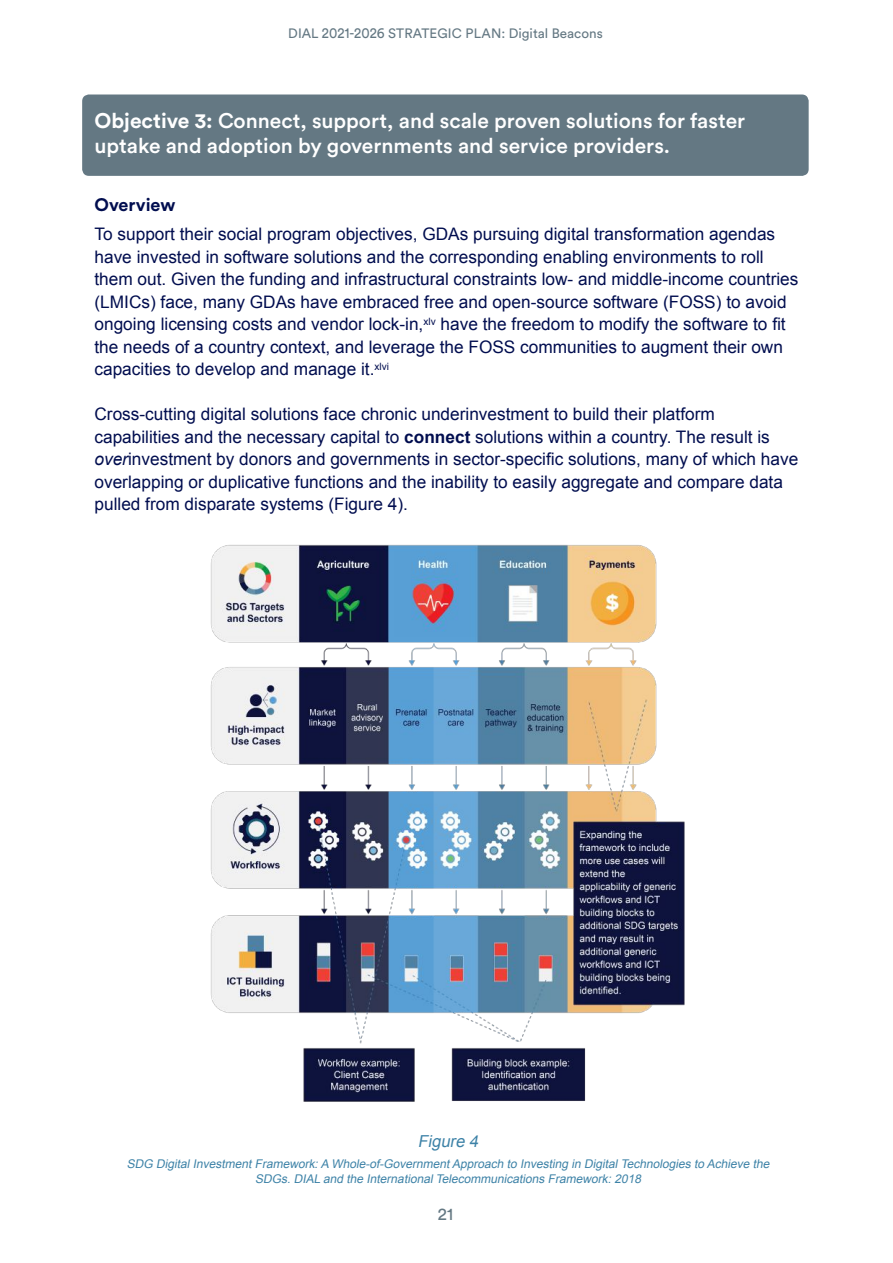
<style>
.page{position:relative;width:893px;height:1263px;background:#fff}
.page>*{position:absolute;margin:0;border:0;box-sizing:border-box;transform-origin:0 0}
.t1{font:500 21px/25px "Circular Std";color:#fff}
.t2{font:700 18px "Circular Std";color:#010d4f}
.t3{font:17.25px/22.5px "Arial";color:#010d4f}
.t4{font:17.25px "Circular Std";color:#647883}
.Figure_caption{font:italic 16.5px "Arial";color:#3d82a7}
.t5{font:13.5px "Circular Std";color:#647883}
.Figure_caption-2{font:italic 12px/14.4px "Arial";color:#3d82a7;text-align:center}
.s1{font-size:14.85px}
.s2{font-weight:700}
.s3{font-style:italic}
.s4{font-style:inherit}
</style>
<div class="page">
<div style="left:82px;top:94px;width:727px;height:82px;background:#647883;border-radius:7px"></div>
<img style="left:210px;top:544px;width:475px;height:558px">
<p class="t5" style="left:288px;top:25px;width:316px">DIAL <span class="s1">2021-2026</span> STRATEGIC PLAN: Digital Beacons</p>
<p class="t1" style="left:94px;top:108px;width:652px"><span class="s2">Objective 3:</span> Connect, support, and scale proven solutions for faster uptake and adoption by governments and service providers.</p>
<p class="t2" style="left:94px;top:193px;width:82px">Overview</p>
<p class="t3" style="left:94px;top:223px;width:705px">To support their social program objectives, GDAs pursuing digital transformation agendas have invested in software solutions and the corresponding enabling environments to roll them out. Given the funding and infrastructural constraints low- and middle-income countries (LMICs) face, many GDAs have embraced free and open-source software (FOSS) to avoid ongoing licensing costs and vendor lock-in,<sup>xlv</sup> have the freedom to modify the software to fit the needs of a country context, and leverage the FOSS communities to augment their own capacities to develop and manage it.<sup>xlvi</sup></p>
<p class="t3" style="left:94px;top:403px;width:705px">Cross-cutting digital solutions face chronic underinvestment to build their platform capabilities and the necessary capital to <span class="s2">connect</span> solutions within a country. The result is <span class="s3">over</span>investment by donors and governments in sector-specific solutions, many of which have overlapping or duplicative functions and the inability to easily aggregate and compare data pulled from disparate systems (Figure 4)<span class="s4">.</span></p>
<p class="Figure_caption" style="left:418px;top:1130px;width:66px">Figure 4</p>
<p class="Figure_caption-2" style="left:127px;top:1157px;width:647px">SDG DigitalInvestmentFramework<span class="s4">:</span> A Whole-of-GovernmentApproach to Investing in Digital Technologies to Achieve the<br>SDGs.DIAL and the International Telecommunications Framework:2018</p>
<p class="t4" style="left:438px;top:1203px;width:17px">21</p>
</div>
